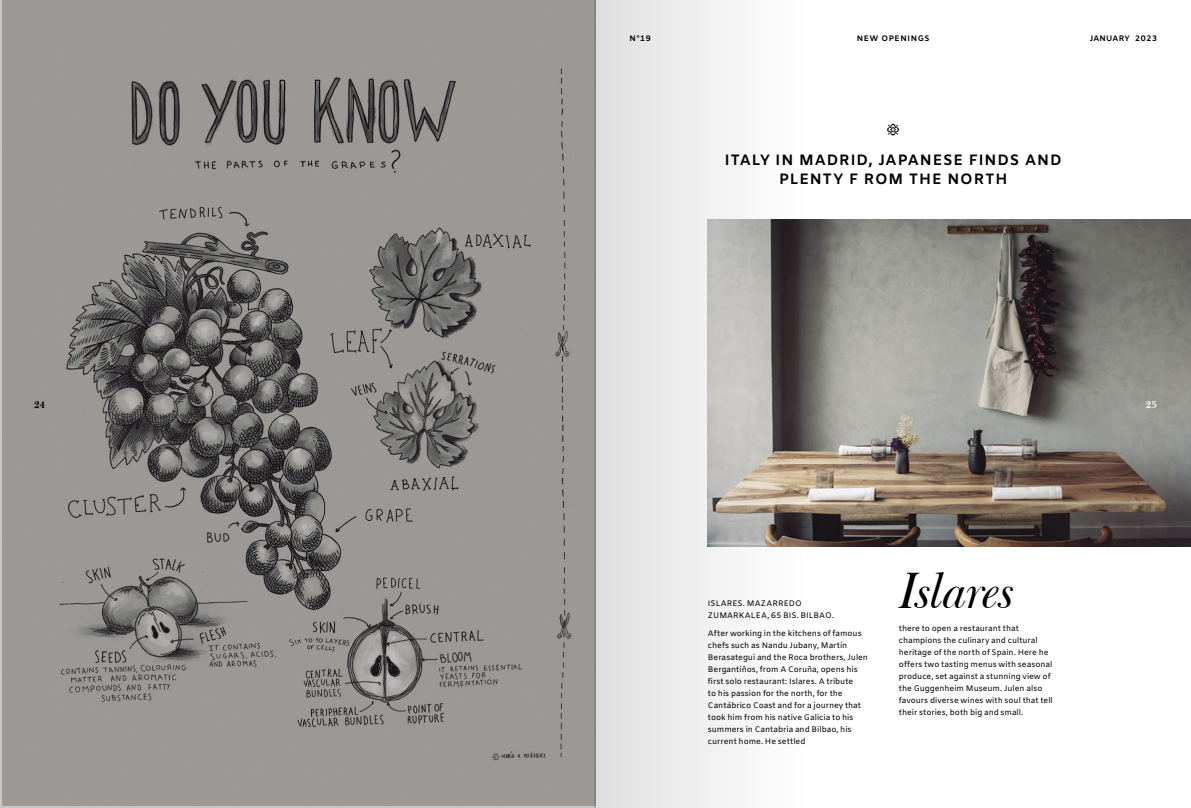
<style>
.page{position:relative;width:1191px;height:808px;background:#fff}
.page>*{position:absolute;margin:0;border:0;box-sizing:border-box;transform-origin:0 0}
.t1{font:italic 49px "Bulmer BT";letter-spacing:-.015em;color:#000}
.t2{font:16px "Minion Pro";color:#000}
.t3{font:700 15px/19px "Amiko";letter-spacing:.055em;color:#000;text-align:center}
.t4{font:700 11px "Bulmer MT Std";color:#000}
.t5{font:700 11px "Bulmer MT Std";color:#fff}
.t6{font:8px/12px "Amiko";letter-spacing:-.005em;color:#000}
.t7{font:700 8px "Amiko";letter-spacing:.08em;color:#000}
.t8{font:700 8px "Amiko";letter-spacing:.035em;color:#000}
</style>
<div class="page">
<img style="left:935px;top:219px;width:256px;height:328px">
<img style="left:2px;top:0;width:592px;height:805px">
<svg style="left:594px;top:0;width:341px;height:808px"></svg>
<p class="t7" style="left:629px;top:34px;width:23px">Nº19</p>
<p class="t7" style="left:856px;top:34px;width:74px">NEW OPENINGS</p>
<p class="t8" style="left:1089px;top:34px;width:69px">JANUARY 2023</p>
<h2 class="t2" style="left:886px;top:118px;width:15px">•</h2>
<h3 class="t3" style="left:725px;top:151px;width:338px">ITALY IN MADRID, JAPANESE FINDS AND<br>PLENTY F ROM THE NORTH</h3>
<h3 class="t4" style="left:34px;top:398px;width:13px">24</h3>
<h3 class="t5" style="left:1145px;top:398px;width:13px">25</h3>
<p class="t6" style="left:708px;top:598px;width:127px">ISLARES. MAZARREDO<br>ZUMARKALEA, 65 BIS. BILBAO.</p>
<p class="t6" style="left:708px;top:628px;width:162px">After working in the kitchens of famous chefs such as Nandu Jubany, Martín Berasategui and the Roca brothers, Julen Bergantiños, from A Coruña, opens his first solo restaurant: Islares. A tribute<br>to his passion for the north, for the Cantábrico Coast and for a journey that took him from his native Galicia to his summers in Cantabria and Bilbao, his current home. He settled</p>
<h1 class="t1" style="left:900px;top:560px;width:117px">Islares</h1>
<p class="t6" style="left:899px;top:623px;width:155px">there to open a restaurant that champions the culinary and cultural heritage of the north of Spain. Here he offers two tasting menus with seasonal produce, set against a stunning view of the Guggenheim Museum. Julen also favours diverse wines with soul that tell their stories, both big and small.</p>
</div>
